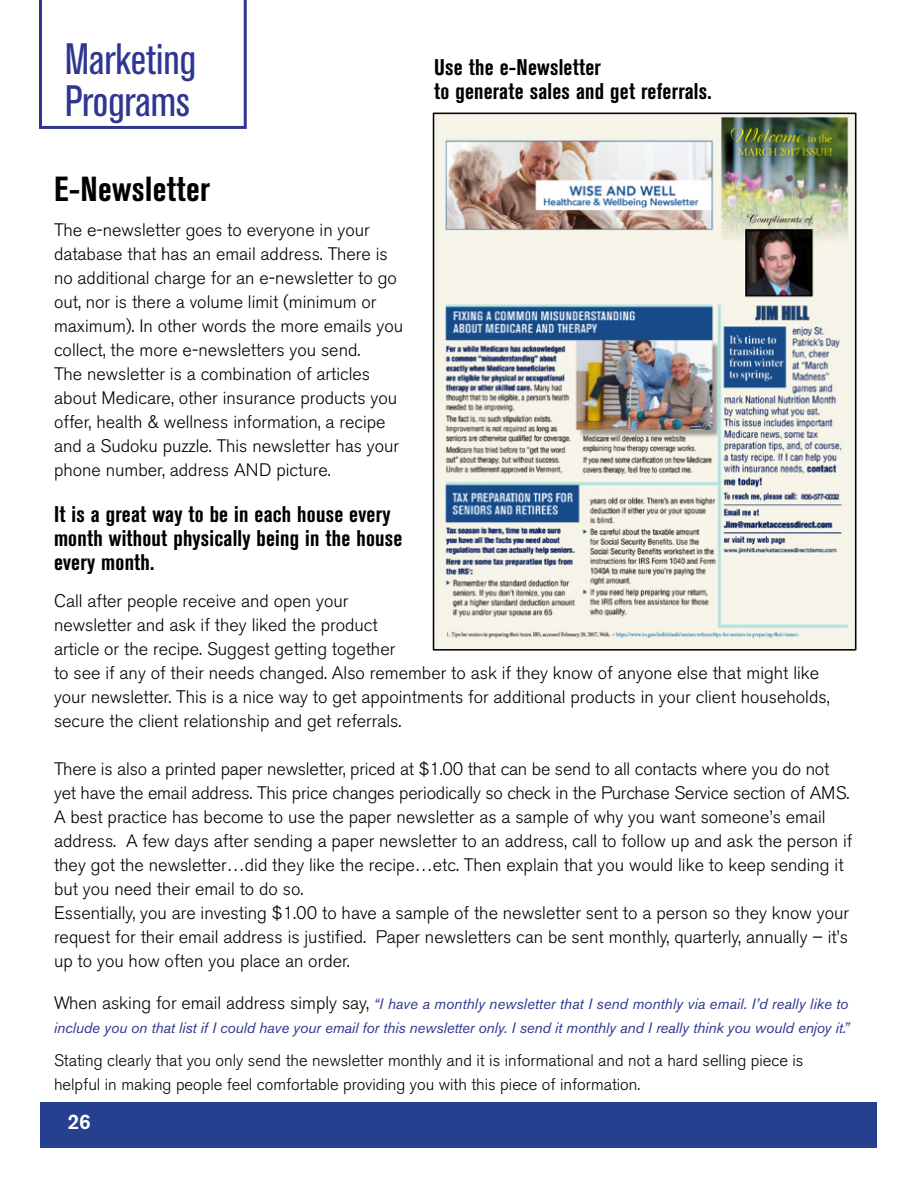
<style>
.page{position:relative;width:918px;height:1188px;background:#fff}
.page>*{position:absolute;margin:0;border:0;box-sizing:border-box;transform-origin:0 0}
.t1{font:condensed 43.5px/41.4px "Akzidenz Grotesk BE";color:#2e3690}
.t2{font:700 condensed 34.5px "Akzidenz Grotesk BE";letter-spacing:.01em;color:#000}
.t3{font:700 condensed 22.5px/24px "Akzidenz Grotesk BE";letter-spacing:.01em;color:#000}
.t4{font:500 21px "Akzidenz Grotesk BE";color:#fff}
.t5{font:300 18px/24px "Akzidenz Grotesk BE";color:#000}
.t6{font:300 16.5px/24px "Akzidenz Grotesk BE";color:#000}
.t7{font:italic 15px/24px "Akzidenz Grotesk BE";letter-spacing:-.01em;color:#2e3690}
.s1{font-weight:300;font-style:normal;font-size:18px;color:#000}
</style>
<div class="page">
<div style="left:40px;top:1102px;width:838px;height:46px;background:#25408f"></div>
<svg style="left:39px;top:0;width:208px;height:129px"></svg>
<img style="left:432px;top:113px;width:424px;height:537px">
<h1 class="t1" style="left:65px;top:40px;width:133px">Marketing<br>Programs</h1>
<h2 class="t2" style="left:54px;top:170px;width:158px">E-Newsletter</h2>
<p class="t5" style="left:54px;top:218px;width:351px">The e-newsletter goes to everyone in your database that has an email address. There is no additional charge for an e-newsletter to go out, nor is there a volume limit (minimum or maximum). In other words the more emails you collect, the more e-newsletters you send.<br>The newsletter is a combination of articles about Medicare, other insurance products you offer, health &amp; wellness information, a recipe and a Sudoku puzzle. This newsletter has your phone number, address AND picture.</p>
<p class="t3" style="left:434px;top:55px;width:279px">Use the e-Newsletter<br>to generate sales and get referrals.</p>
<p class="t3" style="left:54px;top:503px;width:350px">It is a great way to be in each house every month without physically being in the house every month.</p>
<p class="t5" style="left:54px;top:590px;width:777px">Call after people receive and open your<br>newsletter and ask if they liked the product<br>article or the recipe. Suggest getting together<br>to see if any of their needs changed. Also remember to ask if they know of anyone else that might like your newsletter. This is a nice way to get appointments for additional products in your client households, secure the client relationship and get referrals.</p>
<p class="t5" style="left:54px;top:758px;width:800px">There is also a printed paper newsletter, priced at $1.00 that can be send to all contacts where you do not yet have the email address. This price changes periodically so check in the Purchase Service section of AMS.<br>A best practice has become to use the paper newsletter as a sample of why you want someone’s email address. A few days after sending a paper newsletter to an address, call to follow up and ask the person if they got the newsletter…did they like the recipe…etc. Then explain that you would like to keep sending it but you need their email to do so.<br>Essentially, you are investing $1.00 to have a sample of the newsletter sent to a person so they know your request for their email address is justified. Paper newsletters can be sent monthly, quarterly, annually – it’s up to you how often you place an order.</p>
<p class="t7" style="left:54px;top:992px;width:797px"><span class="s1">When asking for email address simply say,</span> “I have a monthly newsletter that I send monthly via email. I’d really like to include you on that list if I could have your email for this newsletter only. I send it monthly and I really think you would enjoy it.”</p>
<p class="t6" style="left:54px;top:1049px;width:751px">Stating clearly that you only send the newsletter monthly and it is informational and not a hard selling piece is helpful in making people feel comfortable providing you with this piece of information.</p>
<p class="t4" style="left:68px;top:1109px;width:25px">26</p>
</div>
